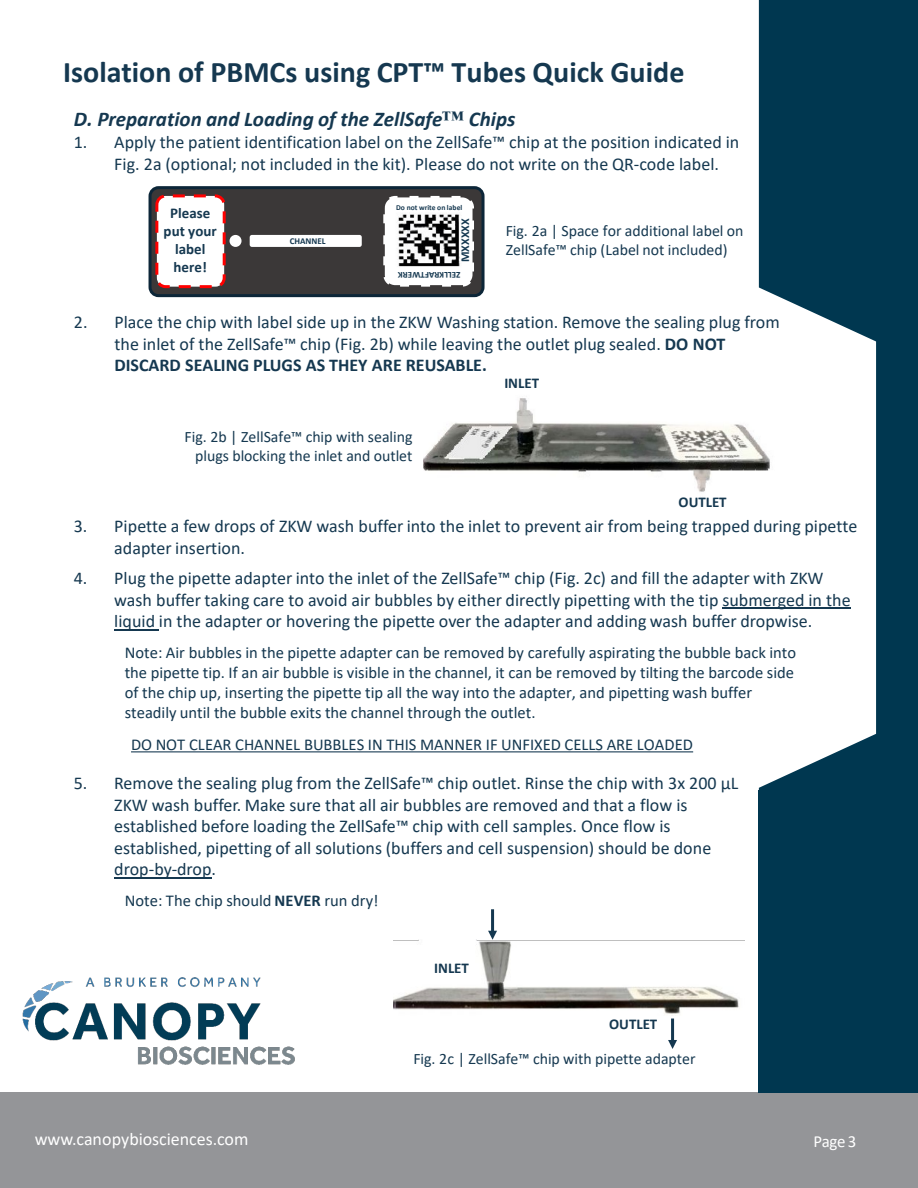
<style>
.page{position:relative;width:918px;height:1188px;background:#fff}
.page>*{position:absolute;margin:0;border:0;box-sizing:border-box;transform-origin:0 0}
.t1{font:700 30px "Calibri";color:#153850}
.t2{font:italic 700 21px "Calibri";color:#153850}
.t3{font:18px/21.6px "Calibri";color:#153850}
.t4{font:18px "Calibri";letter-spacing:-.005em;color:#fff}
.t5{font:16.95px "Calibri";color:#fff}
.t6{font:16.5px/19.8px "Calibri";color:#153850}
.t7{font:15.9px/18.9px "Calibri";color:#153850}
.t8{font:700 15px/18px "Calibri";color:#153850;text-align:center}
.t9{font:700 12px "Calibri";color:#153850}
.t10{font:700 9px "Calibri";letter-spacing:-.005em;color:#153850}
.t11{font:700 7.5px "Calibri";letter-spacing:.005em;color:#153850}
.s1{font-family:"Times New Roman"}
.s2{font-weight:700}
</style>
<div class="page">
<svg style="left:759px;top:0;width:139px;height:790px;fill:#003750"></svg>
<div style="left:0;top:1093px;width:918px;height:95px;background:#949598"></div>
<div style="left:898px;top:0;width:20px;height:790px;background:#003750"></div>
<div style="left:759px;top:790px;width:159px;height:303px;background:#003750"></div>
<img style="left:22px;top:977px;width:273px;height:88px">
<div style="left:150px;top:188px;width:333px;height:108px;background:#3b3838;border-radius:9px"></div>
<div style="left:149px;top:186px;width:336px;height:111px;border:3px solid #0c2638;border-radius:9px"></div>
<div style="left:383px;top:196px;width:91px;height:91px;background:#fff;border-radius:12px"></div>
<div style="left:382px;top:194px;width:94px;height:94px;border:3px dashed #3b3838;border-radius:12px"></div>
<img style="left:398px;top:214px;width:62px;height:53px">
<div style="left:251px;top:236px;width:109px;height:9px;background:#fff"></div>
<div style="left:250px;top:235px;width:112px;height:12px;border:3px solid #fff"></div>
<div style="left:231px;top:236px;width:9px;height:9px;background:#fff;border-radius:50%"></div>
<div style="left:230px;top:235px;width:12px;height:12px;border:3px solid #fff;border-radius:50%"></div>
<div style="left:155px;top:194px;width:71px;height:94px;background:#fff;border:3px dashed #f00;border-radius:9px"></div>
<img style="left:423px;top:393px;width:351px;height:109px">
<hr style="left:722px;top:608px;width:129px;height:1px;background:#153850">
<hr style="left:114px;top:629px;width:45px;height:2px;background:#153850">
<img style="left:393px;top:940px;width:351px;height:74px">
<hr style="left:491px;top:909px;width:3px;height:23px;background:#153850">
<svg style="left:488px;top:931px;width:9px;height:9px"></svg>
<hr style="left:671px;top:1019px;width:3px;height:22px;background:#153850">
<svg style="left:668px;top:1040px;width:9px;height:9px"></svg>
<svg style="left:131px;top:751px;width:562px;height:1px"></svg>
<hr style="left:114px;top:877px;width:98px;height:2px;background:#153850">
<h2 class="t1" style="left:63px;top:51px;width:623px">Isolation of PBMCs using CPT™ Tubes Quick Guide</h2>
<p class="t2" style="left:74px;top:104px;width:443px">D. Preparation and Loading of the ZellSafe<span class="s1">™</span> Chips</p>
<p class="t3" style="left:114px;top:131px;width:627px;text-indent:-40px">1. Apply the patient identification label on the ZellSafe™ chip at the position indicated in<br>Fig. 2a (optional; not included in the kit). Please do not write on the QR-code label.</p>
<p class="t8" style="left:164px;top:204px;width:55px">Please put your label here!</p>
<p class="t10" style="left:290px;top:234px;width:37px">CHANNEL</p>
<p class="t11" style="left:396px;top:202px;width:68px">Do not write on label</p>
<p class="t9" style="left:457px;top:262px;width:45px;rotate:-90deg">MXXXXX</p>
<p class="t10" style="left:461px;top:281px;width:64px;rotate:-180deg">ZELLKRAFTWERK</p>
<p class="t7" style="left:506px;top:221px;width:239px">Fig. 2a | Space for additional label on<br>ZellSafe™ chip (Label not included)</p>
<p class="t3" style="left:114px;top:311px;width:667px;text-indent:-40px">2. Place the chip with label side up in the ZKW Washing station. Remove the sealing plug from the inlet of the ZellSafe™ chip (Fig. 2b) while leaving the outlet plug sealed. <span class="s2">DO NOT<br>DISCARD SEALING PLUGS AS THEY ARE REUSABLE.</span></p>
<p class="t8" style="left:504px;top:374px;width:36px">INLET</p>
<p class="t7" style="left:185px;top:427px;width:229px;text-align:right">Fig. 2b | ZellSafe™ chip with sealing plugs blocking the inlet and outlet</p>
<p class="t8" style="left:679px;top:493px;width:50px">OUTLET</p>
<p class="t3" style="left:114px;top:515px;width:744px;text-indent:-40px">3. Pipette a few drops of ZKW wash buffer into the inlet to prevent air from being trapped during pipette adapter insertion.</p>
<p class="t3" style="left:114px;top:567px;width:738px;text-indent:-40px">4. Plug the pipette adapter into the inlet of the ZellSafe™ chip (Fig. 2c) and fill the adapter with ZKW wash buffer taking care to avoid air bubbles by either directly pipetting with the tip submerged in the liquid in the adapter or hovering the pipette over the adapter and adding wash buffer dropwise.</p>
<p class="t6" style="left:125px;top:642px;width:673px">Note: Air bubbles in the pipette adapter can be removed by carefully aspirating the bubble back into the pipette tip. If an air bubble is visible in the channel, it can be removed by tilting the barcode side of the chip up, inserting the pipette tip all the way into the adapter, and pipetting wash buffer steadily until the bubble exits the channel through the outlet.</p>
<p class="t6" style="left:131px;top:734px;width:563px">DO NOT CLEAR CHANNEL BUBBLES IN THIS MANNER IF UNFIXED CELLS ARE LOADED</p>
<p class="t3" style="left:114px;top:772px;width:626px;text-indent:-40px">5. Remove the sealing plug from the ZellSafe™ chip outlet. Rinse the chip with 3x 200 µL ZKW wash buffer. Make sure that all air bubbles are removed and that a flow is established before loading the ZellSafe™ chip with cell samples. Once flow is established, pipetting of all solutions (buffers and cell suspension) should be done drop-by-drop.</p>
<p class="t6" style="left:125px;top:891px;width:255px">Note: The chip should <span class="s2">NEVER</span> run dry!</p>
<p class="t8" style="left:434px;top:959px;width:36px">INLET</p>
<p class="t8" style="left:609px;top:1015px;width:50px">OUTLET</p>
<p class="t7" style="left:413px;top:1049px;width:284px">Fig. 2c | ZellSafe™ chip with pipette adapter</p>
<p class="t4" style="left:35px;top:1127px;width:215px">www.canopybiosciences.com</p>
<p class="t5" style="left:813px;top:1130px;width:45px">Page 3</p>
</div>
